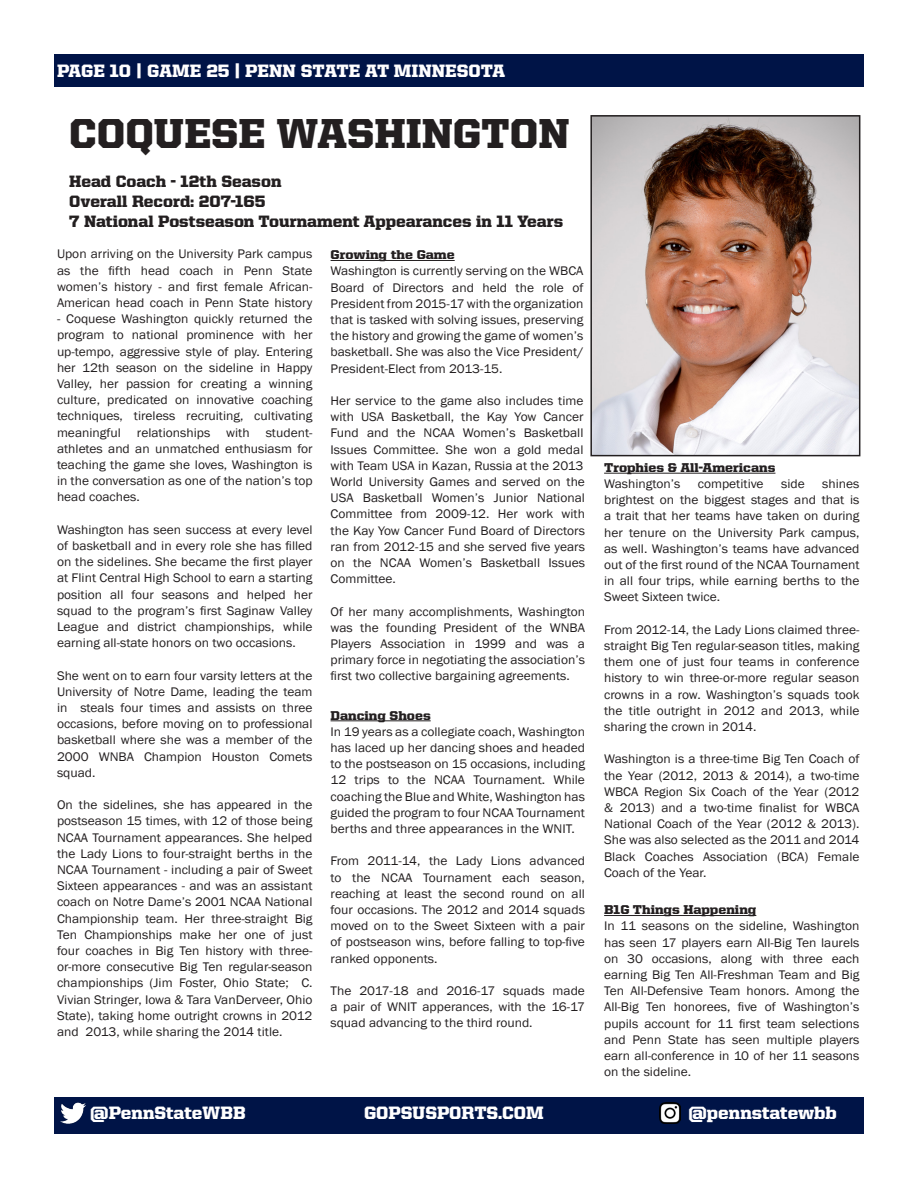
<style>
.page{position:relative;width:918px;height:1188px;background:#fff}
.page>*{position:absolute;margin:0;border:0;box-sizing:border-box;transform-origin:0 0}
.t1{font:900 42px "United Serif Reg";color:#231f20}
.t2{font:900 18px "United Serif Reg";color:#fff}
.t3{font:900 16.5px "United Serif Reg";letter-spacing:-.005em;color:#231f20}
.t4{font:12.9px/16.2px "Franklin Gothic";color:#231f20;text-align:justify;scale:1.05 1}
.t5{font:900 12.9px "United Serif Reg";color:#231f20;scale:1.05 1}
</style>
<div class="page">
<div style="left:54px;top:54px;width:810px;height:32px;background:#001447"></div>
<div style="left:54px;top:1097px;width:810px;height:37px;background:#001447"></div>
<img style="left:61px;top:1102px;width:24px;height:22px">
<img style="left:660px;top:1103px;width:21px;height:21px">
<hr style="left:331px;top:260px;width:124px;height:1px;background:#231f20">
<hr style="left:331px;top:721px;width:100px;height:1px;background:#231f20">
<hr style="left:604px;top:473px;width:171px;height:1px;background:#231f20">
<hr style="left:604px;top:915px;width:152px;height:1px;background:#231f20">
<img style="left:593px;top:118px;width:264px;height:335px">
<div style="left:590px;top:115px;width:270px;height:341px;border:2px solid #231f20"></div>
<h2 class="t2" style="left:57px;top:60px;width:450px">PAGE 10 | GAME 25 | PENN STATE AT MINNESOTA</h2>
<p class="t1" style="left:69px;top:110px;width:502px">COQUESE WASHINGTON</p>
<p class="t3" style="left:69px;top:173px;width:214px">Head Coach - 12th Season</p>
<p class="t3" style="left:69px;top:192px;width:198px">Overall Record: 207-165</p>
<p class="t3" style="left:69px;top:212px;width:495px">7 National Postseason Tournament Appearances in 11 Years</p>
<p class="t4" style="left:57px;top:246px;width:245px">Upon arriving on the University Park campus as the fifth head coach in Penn State women’s history - and first female African-American head coach in Penn State history</p>
<p class="t4" style="left:57px;top:311px;width:245px">- Coquese Washington quickly returned the program to national prominence with her up-tempo, aggressive style of play. Entering her 12th season on the sideline in Happy Valley, her passion for creating a winning culture, predicated on innovative coaching techniques, tireless recruiting, cultivating meaningful relationships with student&shy;athletes and an unmatched enthusiasm for teaching the game she loves, Washington is in the conversation as one of the nation’s top head coaches.</p>
<p class="t4" style="left:57px;top:522px;width:245px">Washington has seen success at every level of basketball and in every role she has filled on the sidelines. She became the first player at Flint Central High School to earn a starting position all four seasons and helped her squad to the program’s first Saginaw Valley League and district championships, while earning all-state honors on two occasions.</p>
<p class="t4" style="left:57px;top:667px;width:245px">She went on to earn four varsity letters at the University of Notre Dame, leading the team in steals four times and assists on three occasions, before moving on to professional basketball where she was a member of the 2000 WNBA Champion Houston Comets squad.</p>
<p class="t4" style="left:57px;top:797px;width:245px">On the sidelines, she has appeared in the postseason 15 times, with 12 of those being NCAA Tournament appearances. She helped the Lady Lions to four-straight berths in the NCAA Tournament - including a pair of Sweet Sixteen appearances - and was an assistant coach on Notre Dame’s 2001 NCAA National Championship team. Her three-straight Big Ten Championships make her one of just four coaches in Big Ten history with three&shy;or-more consecutive Big Ten regular-season championships (Jim Foster, Ohio State; C.<br>Vivian Stringer, Iowa &amp; Tara VanDerveer, Ohio State), taking home outright crowns in 2012 and 2013, while sharing the 2014 title.</p>
<p class="t5" style="left:331px;top:248px;width:120px">Growing the Game</p>
<p class="t4" style="left:331px;top:263px;width:242px">Washington is currently serving on the WBCA Board of Directors and held the role of President from 2015-17 with the organization that is tasked with solving issues, preserving the history and growing the game of women’s basketball. She was also the Vice President/ President-Elect from 2013-15.</p>
<p class="t4" style="left:331px;top:393px;width:244px">Her service to the game also includes time with USA Basketball, the Kay Yow Cancer Fund and the NCAA Women’s Basketball Issues Committee. She won a gold medal with Team USA in Kazan, Russia at the 2013<br>World University Games and served on the USA Basketball Women’s Junior National Committee from 2009-12. Her work with the Kay Yow Cancer Fund Board of Directors ran from 2012-15 and she served five years on the NCAA Women’s Basketball Issues Committee.</p>
<p class="t4" style="left:331px;top:603px;width:244px">Of her many accomplishments, Washington was the founding President of the WNBA Players Association in 1999 and was a primary force in negotiating the association’s first two collective bargaining agreements.</p>
<p class="t5" style="left:331px;top:708px;width:97px">Dancing Shoes</p>
<p class="t4" style="left:331px;top:724px;width:244px">In 19 years as a collegiate coach, Washington has laced up her dancing shoes and headed to the postseason on 15 occasions, including 12 trips to the NCAA Tournament. While coaching the Blue and White, Washington has guided the program to four NCAA Tournament berths and three appearances in the WNIT.</p>
<p class="t4" style="left:331px;top:853px;width:244px">From 2011-14, the Lady Lions advanced to the NCAA Tournament each season, reaching at least the second round on all four occasions. The 2012 and 2014 squads moved on to the Sweet Sixteen with a pair of postseason wins, before falling to top-five ranked opponents.</p>
<p class="t4" style="left:331px;top:983px;width:244px">The 2017-18 and 2016-17 squads made a pair of WNIT apperances, with the 16-17 squad advancing to the third round.</p>
<p class="t5" style="left:604px;top:460px;width:165px">Trophies &amp; All-Americans</p>
<p class="t4" style="left:604px;top:476px;width:74px">Washington’s</p>
<p class="t4" style="left:698px;top:476px;width:64px">competitive</p>
<p class="t4" style="left:781px;top:476px;width:24px">side</p>
<p class="t4" style="left:604px;top:476px;width:245px;text-indent:218px">shines brightest on the biggest stages and that is a trait that her teams have taken on during her tenure on the University Park campus, as well. Washington’s teams have advanced out of the first round of the NCAA Tournament in all four trips, while earning berths to the Sweet Sixteen twice.</p>
<p class="t4" style="left:604px;top:622px;width:245px">From 2012-14, the Lady Lions claimed three&shy;straight Big Ten regular-season titles, making them one of just four teams in conference history to win three-or-more regular season crowns in a row. Washington’s squads took the title outright in 2012 and 2013, while sharing the crown in 2014.</p>
<p class="t4" style="left:604px;top:751px;width:245px">Washington is a three-time Big Ten Coach of the Year (2012, 2013 &amp; 2014), a two-time WBCA Region Six Coach of the Year (2012 &amp; 2013) and a two-time finalist for WBCA National Coach of the Year (2012 &amp; 2013).<br>She was also selected as the 2011 and 2014<br>Black Coaches Association (BCA) Female Coach of the Year.</p>
<p class="t5" style="left:604px;top:903px;width:146px">B1G Things Happening</p>
<p class="t4" style="left:604px;top:918px;width:245px">In 11 seasons on the sideline, Washington has seen 17 players earn All-Big Ten laurels on 30 occasions, along with three each earning Big Ten All-Freshman Team and Big Ten All-Defensive Team honors. Among the All-Big Ten honorees, five of Washington’s pupils account for 11 first team selections and Penn State has seen multiple players earn all-conference in 10 of her 11 seasons on the sideline.</p>
<h2 class="t2" style="left:90px;top:1102px;width:157px">@PennStateWBB</h2>
<h2 class="t2" style="left:364px;top:1102px;width:181px">GOPSUSPORTS.COM</h2>
<h2 class="t2" style="left:688px;top:1103px;width:150px">@pennstatewbb</h2>
</div>
